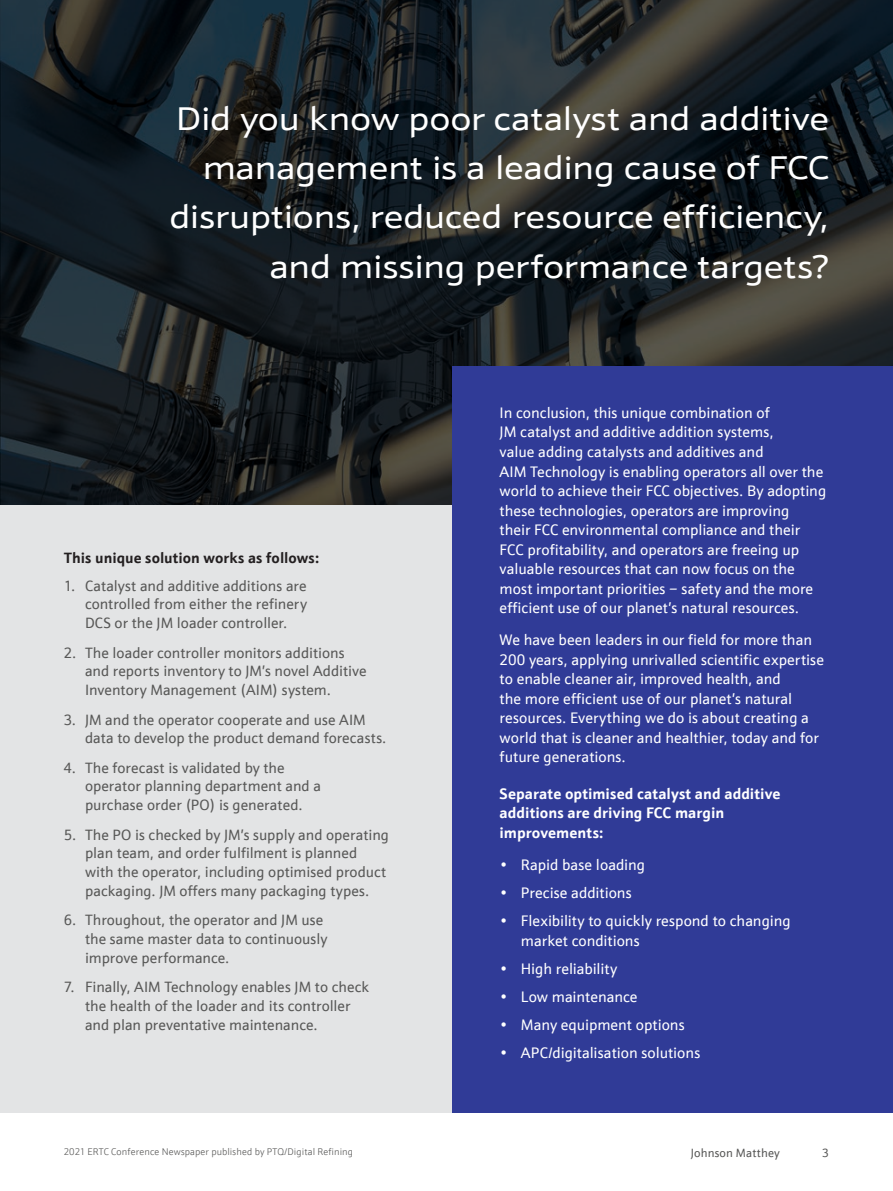
<style>
.page{position:relative;width:893px;height:1191px;background:#fff}
.page>*{position:absolute;margin:0;border:0;box-sizing:border-box;transform-origin:0 0}
.t1{font:33px/49.2px "JM Sans Extended";letter-spacing:-.015em;color:#fff;text-align:right}
.t2{font:15.3px/19.5px "JM Sans";letter-spacing:-.005em;color:#fff}
.t3{font:700 15.3px/19.5px "JM Sans";letter-spacing:.005em;color:#fff}
.t4{font:15px/18.8px "JM Sans";color:#585857}
.t5{font:700 15px "JM Sans";color:#231f20}
.t6{font:12px "JM Sans";letter-spacing:.01em;color:#585857}
.t7{font:300 9.75px "JM Sans";letter-spacing:.015em;color:#585857}
</style>
<div class="page">
<div style="left:0;top:504px;width:459px;height:608px;background:#e3e4e5"></div>
<img style="left:0;top:0;width:893px;height:504px">
<div style="left:453px;top:366px;width:440px;height:746px;background:#303b97"></div>
<p class="t1" style="left:169px;top:94px;width:661px">Did you know poor catalyst and additive management is a leading cause of FCC disruptions, reduced resource efficiency, and missing performance targets?</p>
<p class="t5" style="left:64px;top:548px;width:257px">This unique solution works as follows:</p>
<p class="t4" style="left:85px;top:576px;width:223px;text-align:justify;text-indent:-21px">1. Catalyst and additive additions are controlled from either the refinery DCS or the JM loader controller.</p>
<p class="t4" style="left:85px;top:643px;width:283px;text-indent:-21px">2. The loader controller monitors additions and reports inventory to JM’s novel Additive<br>Inventory Management (AIM) system.</p>
<p class="t4" style="left:85px;top:709px;width:303px;text-indent:-21px">3. JM and the operator cooperate and use AIM data to develop the product demand forecasts.</p>
<p class="t4" style="left:85px;top:758px;width:237px;text-indent:-21px">4. The forecast is validated by the operator planning department and a purchase order (PO) is generated.</p>
<p class="t4" style="left:85px;top:824px;width:306px;text-indent:-21px">5. The PO is checked by JM’s supply and operating plan team, and order fulfilment is planned with the operator, including optimised product packaging. JM offers many packaging types.</p>
<p class="t4" style="left:85px;top:910px;width:244px;text-indent:-21px">6. Throughout, the operator and JM use the same master data to continuously improve performance.</p>
<p class="t4" style="left:85px;top:977px;width:286px;text-indent:-21px">7. Finally, AIM Technology enables JM to check the health of the loader and its controller and plan preventative maintenance.</p>
<p class="t7" style="left:64px;top:1145px;width:291px">2021 ERTC Conference Newspaper published by PTQ/Digital Refining</p>
<p class="t2" style="left:500px;top:403px;width:328px">In conclusion, this unique combination of<br>JM catalyst and additive addition systems,<br>value adding catalysts and additives and<br>AIM Technology is enabling operators all over the world to achieve their FCC objectives. By adopting these technologies, operators are improving<br>their FCC environmental compliance and their FCC profitability, and operators are freeing up valuable resources that can now focus on the most important priorities – safety and the more efficient use of our planet’s natural resources.</p>
<p class="t2" style="left:500px;top:630px;width:326px">We have been leaders in our field for more than 200 years, applying unrivalled scientific expertise to enable cleaner air, improved health, and<br>the more efficient use of our planet’s natural resources. Everything we do is about creating a world that is cleaner and healthier, today and for future generations.</p>
<p class="t3" style="left:500px;top:783px;width:282px">Separate optimised catalyst and additive additions are driving FCC margin improvements:</p>
<p class="t2" style="left:500px;top:855px;width:147px">• Rapid base loading</p>
<p class="t2" style="left:500px;top:883px;width:134px">• Precise additions</p>
<p class="t2" style="left:521px;top:911px;width:271px;text-indent:-21px">• Flexibility to quickly respond to changing market conditions</p>
<p class="t2" style="left:500px;top:958px;width:119px">• High reliability</p>
<p class="t2" style="left:500px;top:986px;width:139px">• Low maintenance</p>
<p class="t2" style="left:500px;top:1014px;width:187px">• Many equipment options</p>
<p class="t2" style="left:500px;top:1042px;width:202px">• APC/digitalisation solutions</p>
<p class="t6" style="left:691px;top:1145px;width:90px">Johnson Matthey</p>
<p class="t6" style="left:822px;top:1145px;width:8px">3</p>
</div>
